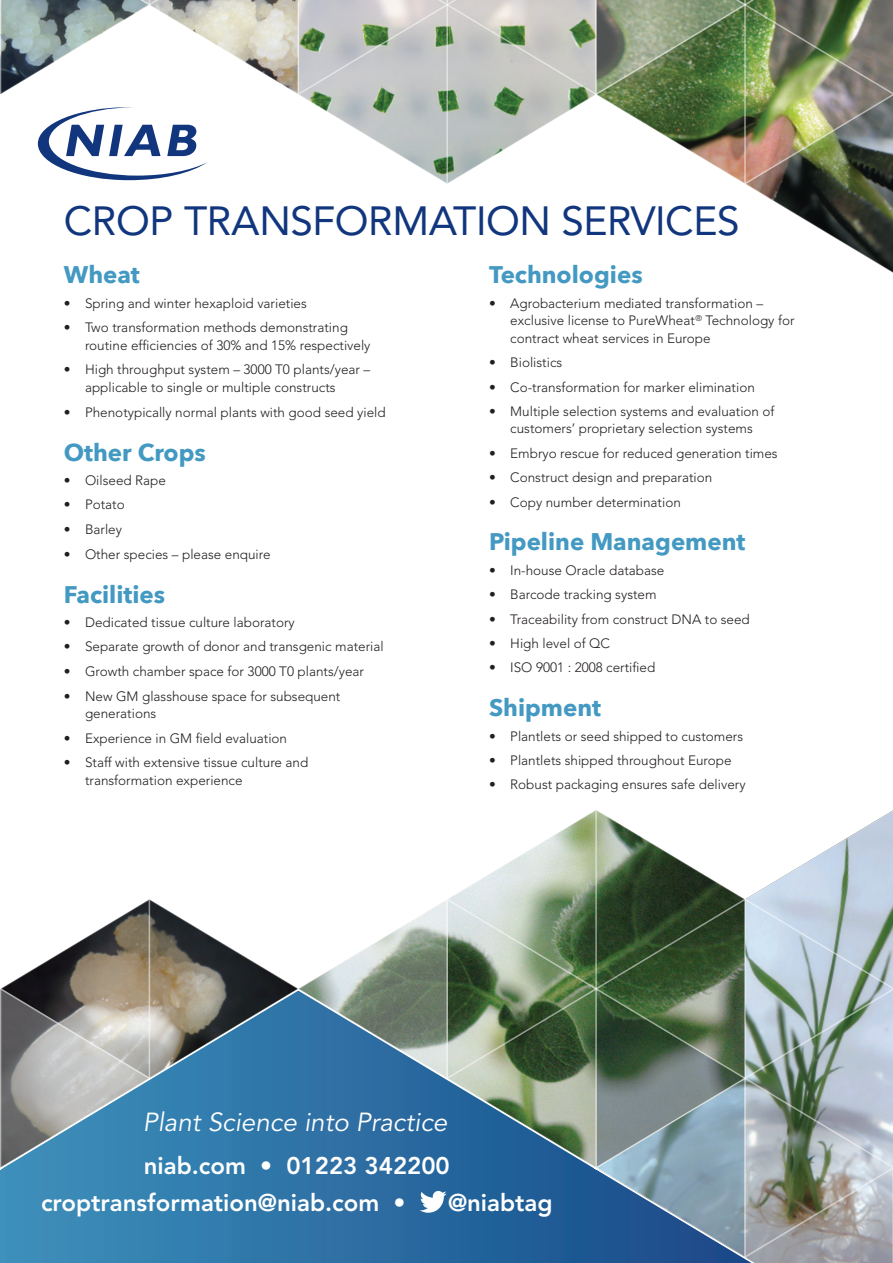
<style>
.page{position:relative;width:893px;height:1263px;background:#fff}
.page>*{position:absolute;margin:0;border:0;box-sizing:border-box;transform-origin:0 0}
.t1{font:40.5px "Avenir";letter-spacing:-.01em;color:#11367e}
.t2{font:italic 25.95px "Avenir";color:#fff}
.t3{font:700 24px "Avenir Next";color:#4399c2}
.t4{font:800 24px/37.5px "Avenir";color:#fff}
.t5{font:300 13.5px/17.5px "Avenir";color:#231f20}
</style>
<div class="page">
<img style="left:0;top:810px;width:893px;height:453px">
<img style="left:0;top:0;width:893px;height:273px">
<h1 class="t1" style="left:64px;top:197px;width:677px">CROP TRANSFORMATION SERVICES</h1>
<h3 class="t3" style="left:64px;top:260px;width:77px">Wheat</h3>
<p class="t5" style="left:64px;top:294px;width:245px">• Spring and winter hexaploid varieties</p>
<p class="t5" style="left:85px;top:319px;width:287px;text-indent:-21px">• Two transformation methods demonstrating routine efficiencies of 30% and 15% respectively</p>
<p class="t5" style="left:85px;top:361px;width:287px;text-indent:-21px">• High throughput system – 3000 T0 plants/year – applicable to single or multiple constructs</p>
<p class="t5" style="left:64px;top:403px;width:323px">• Phenotypically normal plants with good seed yield</p>
<h3 class="t3" style="left:64px;top:437px;width:144px">Other Crops</h3>
<p class="t5" style="left:64px;top:471px;width:104px">• Oilseed Rape</p>
<p class="t5" style="left:64px;top:496px;width:63px">• Potato</p>
<p class="t5" style="left:64px;top:520px;width:60px">• Barley</p>
<p class="t5" style="left:64px;top:545px;width:208px">• Other species – please enquire</p>
<h3 class="t3" style="left:64px;top:579px;width:103px">Facilities</h3>
<p class="t5" style="left:64px;top:613px;width:233px">• Dedicated tissue culture laboratory</p>
<p class="t5" style="left:64px;top:638px;width:321px">• Separate growth of donor and transgenic material</p>
<p class="t5" style="left:64px;top:663px;width:302px">• Growth chamber space for 3000 T0 plants/year</p>
<p class="t5" style="left:85px;top:687px;width:257px;text-indent:-21px">• New GM glasshouse space for subsequent generations</p>
<p class="t5" style="left:64px;top:729px;width:225px">• Experience in GM field evaluation</p>
<p class="t5" style="left:85px;top:754px;width:225px;text-indent:-21px">• Staff with extensive tissue culture and transformation experience</p>
<h3 class="t3" style="left:489px;top:260px;width:155px">Technologies</h3>
<p class="t5" style="left:510px;top:294px;width:286px;text-indent:-21px">• Agrobacterium mediated transformation – exclusive license to PureWheat<sup>®</sup> Technology for contract wheat services in Europe</p>
<p class="t5" style="left:489px;top:354px;width:75px">• Biolistics</p>
<p class="t5" style="left:489px;top:378px;width:267px">• Co-transformation for marker elimination</p>
<p class="t5" style="left:489px;top:402px;width:287px;text-align:center">• Multiple selection systems and evaluation of customers’ proprietary selection systems</p>
<p class="t5" style="left:489px;top:444px;width:290px">• Embryo rescue for reduced generation times</p>
<p class="t5" style="left:489px;top:469px;width:225px">• Construct design and preparation</p>
<p class="t5" style="left:489px;top:493px;width:193px">• Copy number determination</p>
<h3 class="t3" style="left:489px;top:527px;width:258px">Pipeline Management</h3>
<p class="t5" style="left:489px;top:561px;width:177px">• In-house Oracle database</p>
<p class="t5" style="left:489px;top:586px;width:169px">• Barcode tracking system</p>
<p class="t5" style="left:489px;top:610px;width:262px">• Traceability from construct DNA to seed</p>
<p class="t5" style="left:489px;top:634px;width:123px">• High level of QC</p>
<p class="t5" style="left:489px;top:659px;width:168px">• ISO 9001 : 2008 certified</p>
<h3 class="t3" style="left:489px;top:693px;width:114px">Shipment</h3>
<p class="t5" style="left:489px;top:727px;width:256px">• Plantlets or seed shipped to customers</p>
<p class="t5" style="left:489px;top:751px;width:244px">• Plantlets shipped throughout Europe</p>
<p class="t5" style="left:489px;top:776px;width:258px">• Robust packaging ensures safe delivery</p>
<h2 class="t2" style="left:143px;top:1107px;width:306px">Plant Science into Practice</h2>
<h3 class="t4" style="left:41px;top:1146px;width:410px;text-indent:103px">niab.com • 01223 342200 croptransformation@niab.com •</h3>
<h3 class="t4" style="left:448px;top:1184px;width:106px">@niabtag</h3>
</div>
